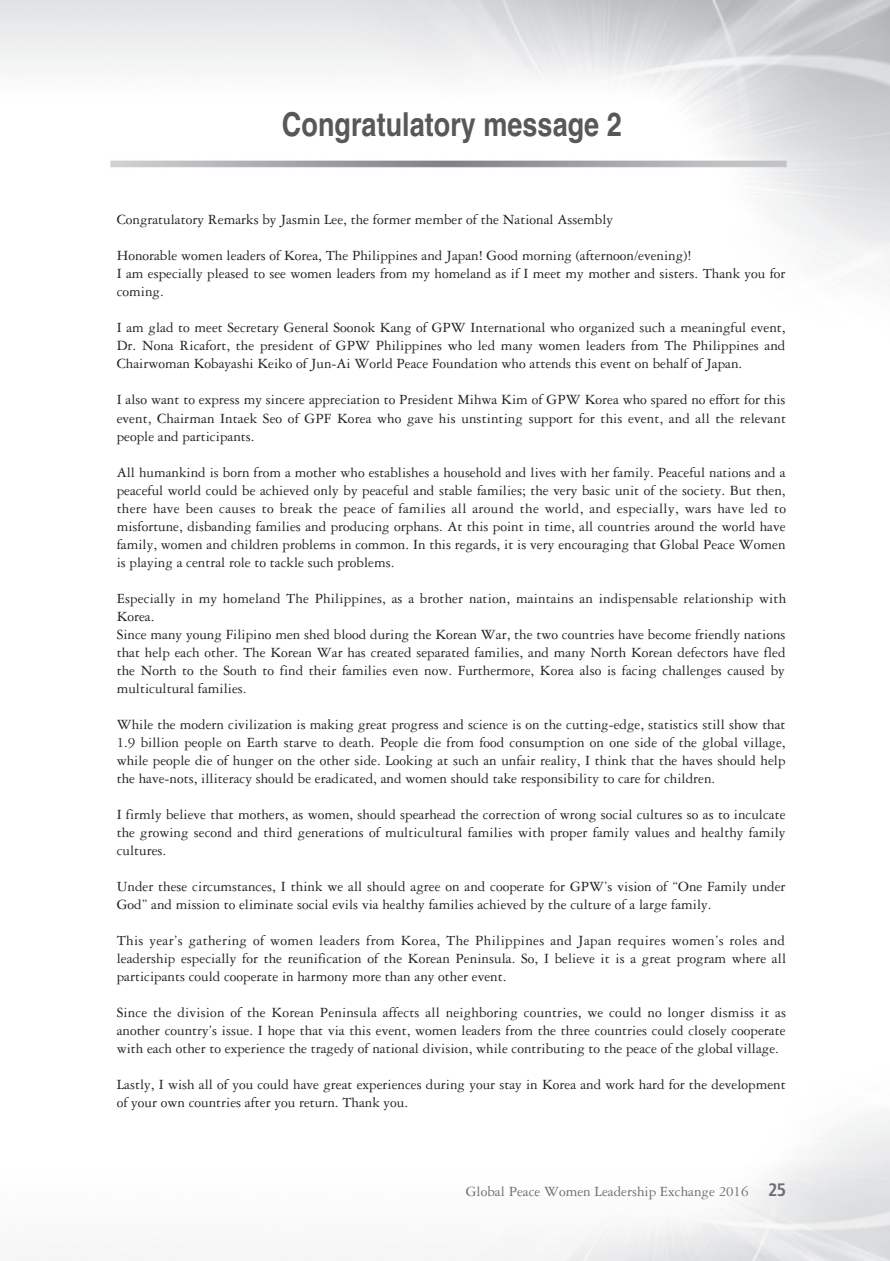
<style>
.page{position:relative;width:890px;height:1261px;background:#fff}
.page>*{position:absolute;margin:0;border:0;box-sizing:border-box;transform-origin:0 0}
.t1{font:700 33px "Helvetica Narrow";color:#57585a}
.t2{font:15px/18px "Garamond Three";color:#231f20;text-align:justify}
.t3{font:15px "Garamond Three";color:#6c6d70}
.s1{font-family:"Frutiger";font-weight:700;font-stretch:condensed;font-size:18px}
</style>
<div class="page">
<h1 class="t1" style="left:282px;top:112px;width:341px">Congratulatory message 2</h1>
<p class="t2" style="left:117px;top:212px;width:498px">Congratulatory Remarks by Jasmin Lee, the former member of the National Assembly</p>
<p class="t2" style="left:117px;top:248px;width:670px;text-align:left">Honorable women leaders of Korea, The Philippines and Japan! Good morning (afternoon/evening)!<br>I am especially pleased to see women leaders from my homeland as if I meet my mother and sisters. Thank you for coming.</p>
<p class="t2" style="left:117px;top:320px;width:670px">I am glad to meet Secretary General Soonok Kang of GPW International who organized such a meaningful event, Dr. Nona Ricafort, the president of GPW Philippines who led many women leaders from The Philippines and Chairwoman Kobayashi Keiko of Jun-Ai World Peace Foundation who attends this event on behalf of Japan.</p>
<p class="t2" style="left:117px;top:392px;width:671px">I also want to express my sincere appreciation to President Mihwa Kim of GPW Korea who spared no effort for this event, Chairman Intaek Seo of GPF Korea who gave his unstinting support for this event, and all the relevant people and participants.</p>
<p class="t2" style="left:117px;top:464px;width:671px">All humankind is born from a mother who establishes a household and lives with her family. Peaceful nations and a peaceful world could be achieved only by peaceful and stable families; the very basic unit of the society. But then, there have been causes to break the peace of families all around the world, and especially, wars have led to misfortune, disbanding families and producing orphans. At this point in time, all countries around the world have family, women and children problems in common. In this regards, it is very encouraging that Global Peace Women is playing a central role to tackle such problems.</p>
<p class="t2" style="left:117px;top:590px;width:671px;text-align:left">Especially in my homeland The Philippines, as a brother nation, maintains an indispensable relationship with Korea.<br>Since many young Filipino men shed blood during the Korean War, the two countries have become friendly nations that help each other. The Korean War has created separated families, and many North Korean defectors have fled the North to the South to find their families even now. Furthermore, Korea also is facing challenges caused by multicultural families.</p>
<p class="t2" style="left:117px;top:716px;width:670px">While the modern civilization is making great progress and science is on the cutting-edge, statistics still show that 1.9 billion people on Earth starve to death. People die from food consumption on one side of the global village, while people die of hunger on the other side. Looking at such an unfair reality, I think that the haves should help the have-nots, illiteracy should be eradicated, and women should take responsibility to care for children.</p>
<p class="t2" style="left:117px;top:806px;width:670px">I firmly believe that mothers, as women, should spearhead the correction of wrong social cultures so as to inculcate the growing second and third generations of multicultural families with proper family values and healthy family cultures.</p>
<p class="t2" style="left:117px;top:878px;width:670px">Under these circumstances, I think we all should agree on and cooperate for GPW’s vision of “One Family under<br>God” and mission to eliminate social evils via healthy families achieved by the culture of a large family.</p>
<p class="t2" style="left:117px;top:932px;width:671px">This year’s gathering of women leaders from Korea, The Philippines and Japan requires women’s roles and leadership especially for the reunification of the Korean Peninsula. So, I believe it is a great program where all participants could cooperate in harmony more than any other event.</p>
<p class="t2" style="left:117px;top:1004px;width:671px">Since the division of the Korean Peninsula affects all neighboring countries, we could no longer dismiss it as another country’s issue. I hope that via this event, women leaders from the three countries could closely cooperate with each other to experience the tragedy of national division, while contributing to the peace of the global village.</p>
<p class="t2" style="left:117px;top:1076px;width:670px">Lastly, I wish all of you could have great experiences during your stay in Korea and work hard for the development of your own countries after you return. Thank you.</p>
<p class="t3" style="left:466px;top:1185px;width:322px">Global Peace Women Leadership Exchange 2016 <span class="s1">25</span></p>
</div>
